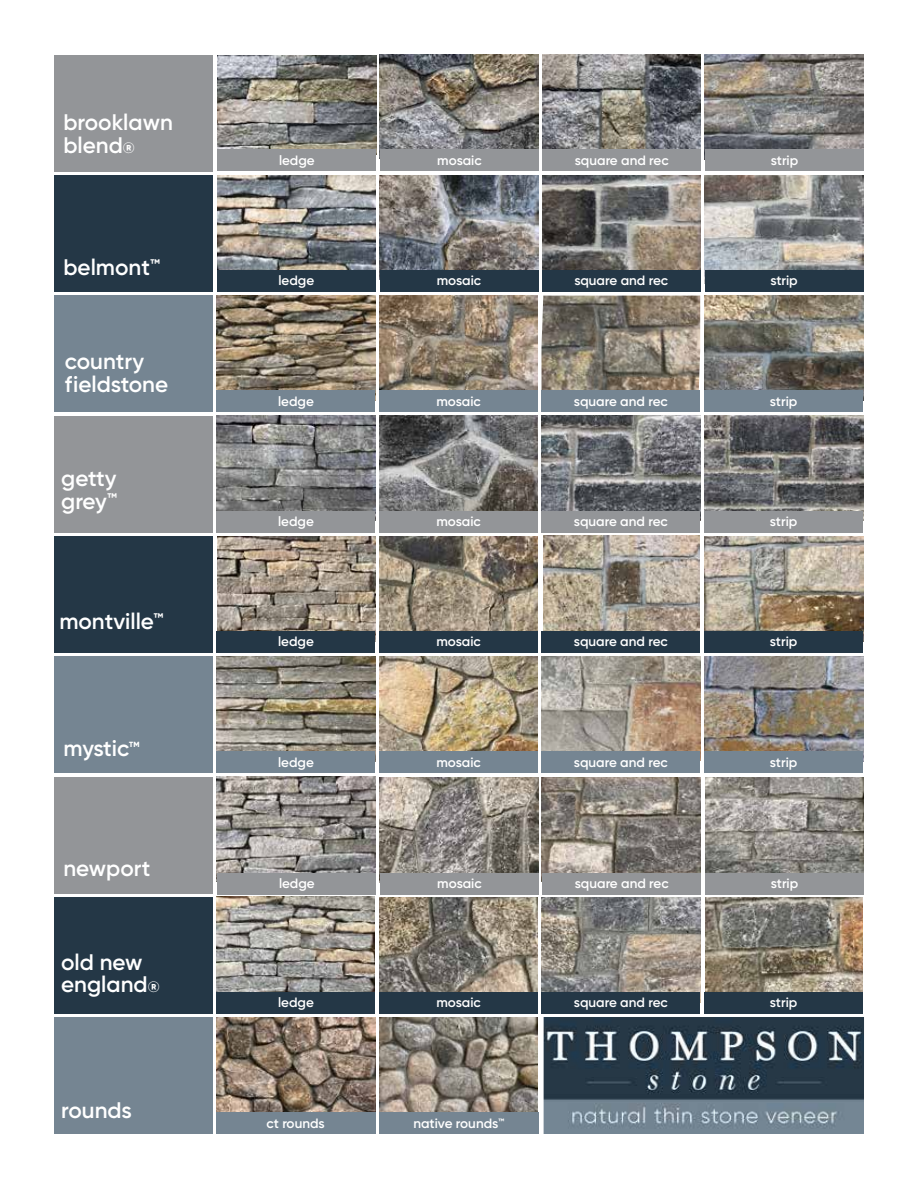
<style>
.page{position:relative;width:918px;height:1188px;background:#fff}
.page>*{position:absolute;margin:0;border:0;box-sizing:border-box;transform-origin:0 0}
.t1{font:600 22.5px/22.5px "Gilroy";color:#fff}
.t2{font:600 13.5px "Gilroy";color:#fff}
.t3{font:800 7.5px "Gilroy";color:#fff}
.s1{font-size:15px}
</style>
<div class="page">
<img style="left:705px;top:175px;width:158px;height:96px">
<img style="left:542px;top:296px;width:158px;height:95px">
<img style="left:704px;top:296px;width:159px;height:95px">
<img style="left:217px;top:56px;width:159px;height:99px">
<img style="left:705px;top:897px;width:158px;height:96px">
<img style="left:379px;top:296px;width:159px;height:95px">
<img style="left:705px;top:55px;width:158px;height:95px">
<img style="left:379px;top:416px;width:159px;height:95px">
<img style="left:379px;top:54px;width:159px;height:104px">
<img style="left:542px;top:55px;width:159px;height:95px">
<div style="left:54px;top:55px;width:159px;height:116px;background:#939598"></div>
<img style="left:542px;top:175px;width:159px;height:96px">
<img style="left:380px;top:175px;width:158px;height:96px">
<img style="left:217px;top:175px;width:159px;height:96px">
<div style="left:54px;top:175px;width:159px;height:117px;background:#243746"></div>
<img style="left:217px;top:296px;width:158px;height:95px">
<div style="left:54px;top:296px;width:159px;height:116px;background:#758592"></div>
<img style="left:704px;top:416px;width:159px;height:95px">
<img style="left:542px;top:416px;width:158px;height:95px">
<img style="left:217px;top:416px;width:158px;height:95px">
<div style="left:54px;top:416px;width:159px;height:116px;background:#939598"></div>
<img style="left:704px;top:536px;width:159px;height:96px">
<img style="left:544px;top:536px;width:155px;height:96px">
<img style="left:379px;top:536px;width:159px;height:96px">
<img style="left:218px;top:536px;width:157px;height:96px">
<div style="left:54px;top:536px;width:159px;height:117px;background:#243746"></div>
<img style="left:704px;top:657px;width:159px;height:95px">
<img style="left:542px;top:657px;width:158px;height:95px">
<img style="left:379px;top:657px;width:159px;height:95px">
<img style="left:217px;top:657px;width:158px;height:95px">
<div style="left:54px;top:657px;width:159px;height:116px;background:#758592"></div>
<img style="left:217px;top:777px;width:158px;height:105px">
<div style="left:54px;top:777px;width:159px;height:116px;background:#939598"></div>
<img style="left:542px;top:897px;width:158px;height:96px">
<img style="left:379px;top:897px;width:159px;height:96px">
<img style="left:216px;top:896px;width:159px;height:103px">
<div style="left:54px;top:897px;width:159px;height:117px;background:#243746"></div>
<div style="left:218px;top:150px;width:158px;height:21px;background:#939598"></div>
<div style="left:380px;top:150px;width:159px;height:21px;background:#939598"></div>
<div style="left:542px;top:150px;width:159px;height:21px;background:#939598"></div>
<div style="left:705px;top:150px;width:159px;height:21px;background:#939598"></div>
<div style="left:217px;top:271px;width:159px;height:21px;background:#243746"></div>
<div style="left:380px;top:271px;width:158px;height:21px;background:#243746"></div>
<div style="left:542px;top:271px;width:159px;height:21px;background:#243746"></div>
<div style="left:705px;top:271px;width:158px;height:21px;background:#243746"></div>
<div style="left:217px;top:391px;width:158px;height:21px;background:#758592"></div>
<div style="left:379px;top:391px;width:159px;height:21px;background:#758592"></div>
<div style="left:542px;top:391px;width:158px;height:21px;background:#758592"></div>
<div style="left:704px;top:391px;width:159px;height:21px;background:#758592"></div>
<div style="left:217px;top:511px;width:158px;height:21px;background:#939598"></div>
<div style="left:379px;top:511px;width:159px;height:21px;background:#939598"></div>
<div style="left:542px;top:511px;width:158px;height:21px;background:#939598"></div>
<div style="left:704px;top:511px;width:159px;height:21px;background:#939598"></div>
<div style="left:217px;top:632px;width:158px;height:21px;background:#243746"></div>
<div style="left:379px;top:632px;width:159px;height:21px;background:#243746"></div>
<div style="left:542px;top:632px;width:158px;height:21px;background:#243746"></div>
<div style="left:704px;top:632px;width:159px;height:21px;background:#243746"></div>
<div style="left:217px;top:752px;width:158px;height:21px;background:#758592"></div>
<div style="left:379px;top:752px;width:159px;height:21px;background:#758592"></div>
<div style="left:542px;top:752px;width:158px;height:21px;background:#758592"></div>
<div style="left:704px;top:752px;width:159px;height:21px;background:#758592"></div>
<div style="left:217px;top:993px;width:158px;height:21px;background:#243746"></div>
<div style="left:379px;top:993px;width:159px;height:21px;background:#243746"></div>
<div style="left:542px;top:993px;width:158px;height:21px;background:#243746"></div>
<div style="left:704px;top:993px;width:159px;height:21px;background:#243746"></div>
<img style="left:379px;top:1018px;width:159px;height:95px">
<img style="left:217px;top:1018px;width:158px;height:95px">
<div style="left:54px;top:1018px;width:159px;height:116px;background:#758592"></div>
<div style="left:216px;top:1113px;width:159px;height:21px;background:#758592"></div>
<div style="left:379px;top:1113px;width:160px;height:21px;background:#758592"></div>
<img style="left:380px;top:778px;width:159px;height:95px">
<img style="left:542px;top:777px;width:159px;height:96px">
<img style="left:705px;top:778px;width:159px;height:95px">
<div style="left:218px;top:873px;width:158px;height:21px;background:#939598"></div>
<div style="left:380px;top:873px;width:159px;height:21px;background:#939598"></div>
<div style="left:542px;top:873px;width:159px;height:21px;background:#939598"></div>
<div style="left:705px;top:873px;width:159px;height:21px;background:#939598"></div>
<img style="left:544px;top:1017px;width:320px;height:117px">
<img style="left:600px;top:1049px;width:318px;height:1px">
<h1 class="t1" style="left:63px;top:111px;width:111px">brooklawn blend<span class="s1">®</span></h1>
<h1 class="t1" style="left:63px;top:255px;width:99px">belmont™</h1>
<h1 class="t1" style="left:65px;top:350px;width:105px">country fieldstone</h1>
<h1 class="t1" style="left:61px;top:467px;width:58px">getty grey™</h1>
<h1 class="t1" style="left:59px;top:610px;width:106px">montville™</h1>
<h1 class="t1" style="left:63px;top:737px;width:67px">mystic</h1>
<p class="t3" style="left:129px;top:739px;width:12px">TM</p>
<h1 class="t1" style="left:63px;top:857px;width:89px">newport</h1>
<h1 class="t1" style="left:61px;top:950px;width:100px">old new england<span class="s1">®</span></h1>
<h1 class="t1" style="left:61px;top:1099px;width:72px">rounds</h1>
<p class="t2" style="left:279px;top:152px;width:37px">ledge</p>
<p class="t2" style="left:437px;top:152px;width:46px">mosaic</p>
<p class="t2" style="left:575px;top:152px;width:95px">square and rec</p>
<p class="t2" style="left:771px;top:152px;width:29px">strip</p>
<p class="t2" style="left:279px;top:272px;width:37px">ledge</p>
<p class="t2" style="left:437px;top:272px;width:46px">mosaic</p>
<p class="t2" style="left:574px;top:272px;width:95px">square and rec</p>
<p class="t2" style="left:770px;top:272px;width:29px">strip</p>
<p class="t2" style="left:278px;top:393px;width:37px">ledge</p>
<p class="t2" style="left:436px;top:393px;width:46px">mosaic</p>
<p class="t2" style="left:574px;top:393px;width:95px">square and rec</p>
<p class="t2" style="left:770px;top:393px;width:29px">strip</p>
<p class="t2" style="left:278px;top:513px;width:37px">ledge</p>
<p class="t2" style="left:436px;top:513px;width:46px">mosaic</p>
<p class="t2" style="left:574px;top:513px;width:95px">square and rec</p>
<p class="t2" style="left:770px;top:513px;width:29px">strip</p>
<p class="t2" style="left:278px;top:633px;width:37px">ledge</p>
<p class="t2" style="left:436px;top:633px;width:46px">mosaic</p>
<p class="t2" style="left:574px;top:633px;width:95px">square and rec</p>
<p class="t2" style="left:770px;top:633px;width:29px">strip</p>
<p class="t2" style="left:278px;top:754px;width:37px">ledge</p>
<p class="t2" style="left:436px;top:754px;width:46px">mosaic</p>
<p class="t2" style="left:574px;top:754px;width:95px">square and rec</p>
<p class="t2" style="left:770px;top:754px;width:29px">strip</p>
<p class="t2" style="left:279px;top:875px;width:37px">ledge</p>
<p class="t2" style="left:437px;top:875px;width:46px">mosaic</p>
<p class="t2" style="left:575px;top:875px;width:95px">square and rec</p>
<p class="t2" style="left:771px;top:875px;width:29px">strip</p>
<p class="t2" style="left:278px;top:994px;width:37px">ledge</p>
<p class="t2" style="left:436px;top:994px;width:46px">mosaic</p>
<p class="t2" style="left:574px;top:994px;width:95px">square and rec</p>
<p class="t2" style="left:770px;top:994px;width:29px">strip</p>
<p class="t2" style="left:267px;top:1115px;width:60px">ct rounds</p>
<p class="t2" style="left:413px;top:1115px;width:92px">native rounds™</p>
</div>
